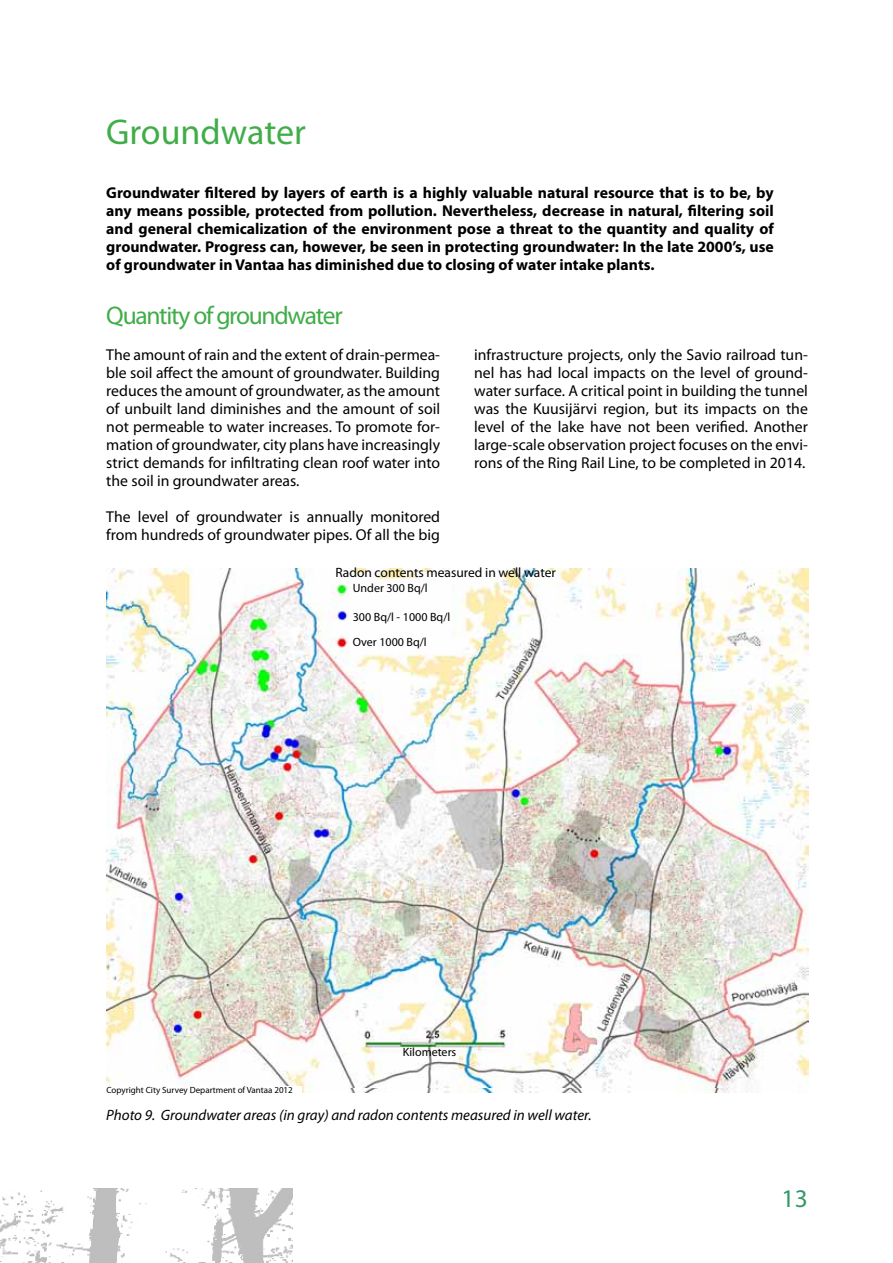
<style>
.page{position:relative;width:893px;height:1263px;background:#fff}
.page>*{position:absolute;margin:0;border:0;box-sizing:border-box;transform-origin:0 0}
.t1{font:36px "Myriad Pro";color:#41ad49}
.t2{font:25.5px "Myriad Pro";letter-spacing:-.05em;color:#41ad49}
.t3{font:25.5px "Myriad Pro";color:#396}
.t4{font:15.75px/18px "Myriad Pro";color:#000;text-align:justify}
.t5{font:700 15.75px/18px "Myriad Pro";color:#000;text-align:justify}
.t6{font:italic 15px "Myriad Pro";color:#000}
.t7{font:15px "Myriad Pro";color:#000}
.t8{font:13.5px "Myriad Pro";color:#000}
.t9{font:12px/25.5px "Myriad Pro";color:#000}
.t10{font:9px "Myriad Pro";color:#000}
</style>
<div class="page">
<img style="left:0;top:1188px;width:292px;height:75px">
<img style="left:106px;top:569px;width:702px;height:518px">
<div style="left:99px;top:1086px;width:203px;height:11px;background:#fff"></div>
<h1 class="t1" style="left:106px;top:109px;width:201px">Groundwater</h1>
<p class="t5" style="left:106px;top:183px;width:669px">Groundwater filtered by layers of earth is a highly valuable natural resource that is to be, by any means possible, protected from pollution. Nevertheless, decrease in natural, filtering soil and general chemicalization of the environment pose a threat to the quantity and quality of groundwater. Progress can, however, be seen in protecting groundwater: In the late 2000’s, use of groundwater in Vantaa has diminished due to closing of water intake plants.</p>
<h2 class="t2" style="left:106px;top:300px;width:238px">Quantity of groundwater</h2>
<p class="t4" style="left:106px;top:345px;width:335px">The amount of rain and the extent of drain-permea&shy;ble soil affect the amount of groundwater. Building reduces the amount of groundwater, as the amount of unbuilt land diminishes and the amount of soil not permeable to water increases. To promote for&shy;mation of groundwater, city plans have increasingly strict demands for infiltrating clean roof water into the soil in groundwater areas.</p>
<p class="t4" style="left:106px;top:507px;width:335px">The level of groundwater is annually monitored from hundreds of groundwater pipes. Of all the big</p>
<p class="t4" style="left:474px;top:345px;width:335px">infrastructure projects, only the Savio railroad tun&shy;nel has had local impacts on the level of ground&shy;water surface. A critical point in building the tunnel was the Kuusijärvi region, but its impacts on the level of the lake have not been verified. Another large-scale observation project focuses on the envi&shy;rons of the Ring Rail Line, to be completed in 2014.</p>
<p class="t8" style="left:335px;top:564px;width:222px">Radon contents measured in well water</p>
<p class="t9" style="left:353px;top:575px;width:76px">Under 300 Bq/l</p>
<p class="t9" style="left:353px;top:604px;width:99px">300 Bq/l - 1000 Bq/l<br>Over 1000 Bq/l</p>
<p class="t7" style="left:338px;top:568px;width:139px">Radonia kaivovedessä</p>
<p class="t9" style="left:403px;top:1039px;width:55px">Kilometers</p>
<p class="t10" style="left:106px;top:1083px;width:197px">© Copyright Vantaan kau ungin mittausosasto 2011</p>
<p class="t6" style="left:106px;top:1105px;width:487px">Photo 9. Groundwater areas (in gray) and radon contents measured in well water.</p>
<p class="t10" style="left:106px;top:1084px;width:188px">Copyright City Survey Department of Vantaa 2012</p>
<h2 class="t3" style="left:782px;top:1183px;width:28px">13</h2>
</div>
